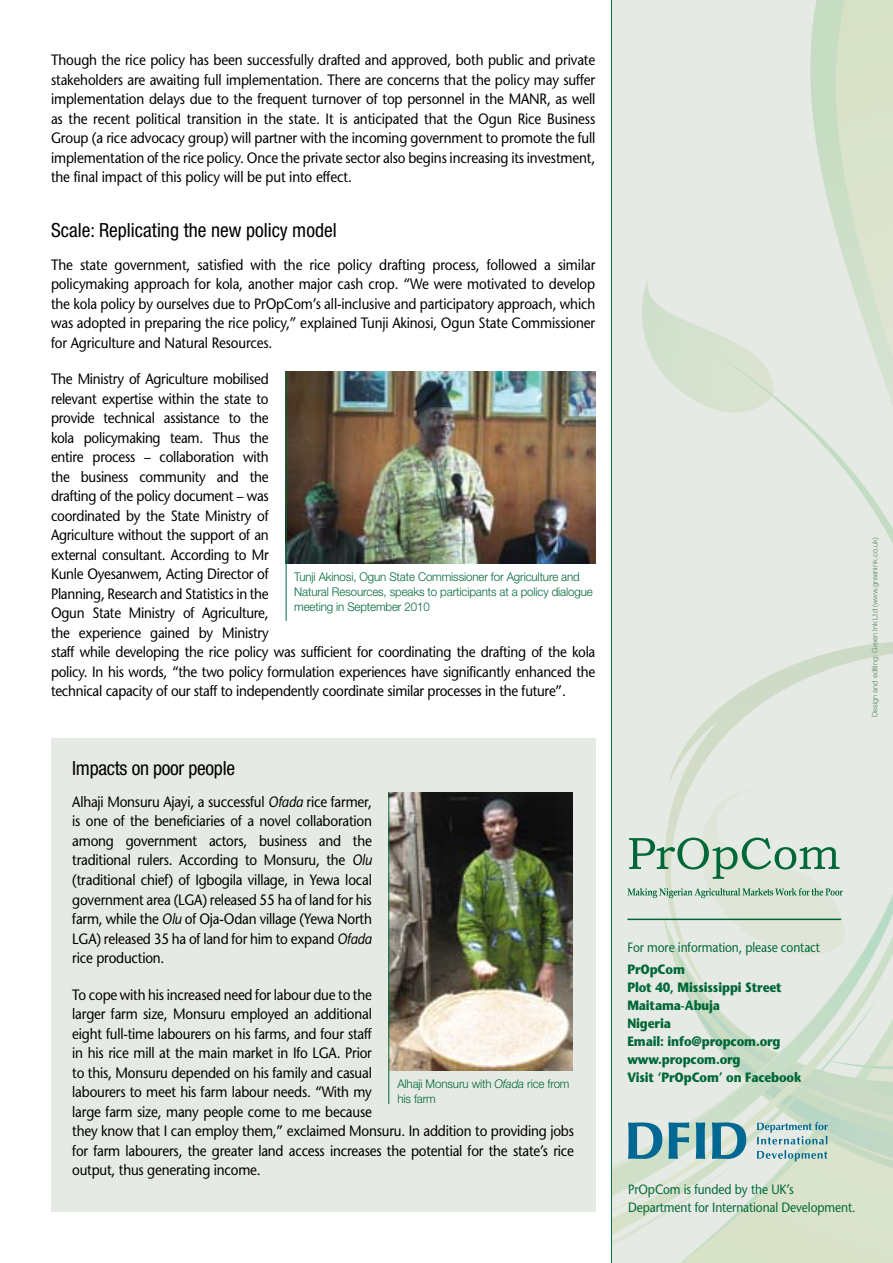
<style>
.page{position:relative;width:893px;height:1263px;background:#fff}
.page>*{position:absolute;margin:0;border:0;box-sizing:border-box;transform-origin:0 0}
.t1{font:condensed 19.5px "Helvetica Neue";color:#000}
.t2{font:15px/19.5px "Stone Sans";letter-spacing:-.02em;color:#000;text-align:justify;scale:.9 1}
.t3{font:700 13.5px/18px "Stone Sans";letter-spacing:-.01em;color:#006838;scale:.89 1}
.t4{font:13.5px/18px "Stone Sans";letter-spacing:-.01em;color:#006838;scale:.89 1}
.t5{font:300 12px/15px "Helvetica Neue";letter-spacing:-.01em;color:#006838;scale:.96 1}
.t6{font:300 7.5px "Helvetica Neue";color:#578662}
.s1{font-style:italic}
</style>
<div class="page">
<div style="left:611px;top:0;width:282px;height:1263px;background:#e6eae4"></div>
<svg style="left:680px;top:0;width:213px;height:1263px"></svg>
<svg style="left:642px;top:277px;width:137px;height:161px"></svg>
<svg style="left:711px;top:351px;width:182px;height:290px"></svg>
<svg style="left:680px;top:641px;width:213px;height:84px"></svg>
<svg style="left:669px;top:725px;width:224px;height:63px"></svg>
<svg style="left:612px;top:788px;width:281px;height:458px"></svg>
<hr style="left:611px;top:0;width:1px;height:1263px;background:#006838">
<div style="left:51px;top:738px;width:544px;height:474px;background:#e6eae4"></div>
<img style="left:287px;top:372px;width:308px;height:192px">
<hr style="left:286px;top:372px;width:1px;height:249px;background:#006838">
<img style="left:389px;top:792px;width:184px;height:279px">
<hr style="left:388px;top:792px;width:1px;height:312px;background:#006838">
<p class="t2" style="left:51px;top:50px;width:606px">Though the rice policy has been successfully drafted and approved, both public and private stakeholders are awaiting full implementation. There are concerns that the policy may suffer implementation delays due to the frequent turnover of top personnel in the MANR, as well as the recent political transition in the state. It is anticipated that the Ogun Rice Business Group (a rice advocacy group) will partner with the incoming government to promote the full implementation of the rice policy. Once the private sector also begins increasing its investment, the final impact of this policy will be put into effect.</p>
<h1 class="t1" style="left:51px;top:219px;width:287px">Scale: Replicating the new policy model</h1>
<p class="t2" style="left:51px;top:255px;width:606px">The state government, satisfied with the rice policy drafting process, followed a similar policymaking approach for kola, another major cash crop. “We were motivated to develop the kola policy by ourselves due to PrOpCom’s all-inclusive and participatory approach, which was adopted in preparing the rice policy,” explained Tunji Akinosi, Ogun State Commissioner for Agriculture and Natural Resources.</p>
<p class="t2" style="left:51px;top:369px;width:606px;text-align:left">The Ministry of Agriculture mobilised<br>relevant expertise within the state to<br>provide technical assistance to the<br>kola policymaking team. Thus the<br>entire process – collaboration with<br>the business community and the<br>drafting of the policy document – was<br>coordinated by the State Ministry of<br>Agriculture without the support of an<br>external consultant. According to Mr<br>Kunle Oyesanwem, Acting Director of<br>Planning, Research and Statistics in the<br>Ogun State Ministry of Agriculture,<br>the experience gained by Ministry<br>staff while developing the rice policy was sufficient for coordinating the drafting of the kola policy. In his words, “the two policy formulation experiences have significantly enhanced the technical capacity of our staff to independently coordinate similar processes in the future”.</p>
<p class="t5" style="left:294px;top:569px;width:312px">Tunji Akinosi, Ogun State Commissioner for Agriculture and<br>Natural Resources, speaks to participants at a policy dialogue meeting in September 2010</p>
<h1 class="t1" style="left:72px;top:756px;width:164px">Impacts on poor people</h1>
<p class="t2" style="left:72px;top:792px;width:334px">Alhaji Monsuru Ajayi, a successful <span class="s1">Ofada</span> rice farmer, is one of the beneficiaries of a novel collaboration among government actors, business and the traditional rulers. According to Monsuru, the <span class="s1">Olu </span>(traditional chief) of Igbogila village, in Yewa local government area (LGA) released 55 ha of land for his farm, while the <span class="s1">Olu</span> of Oja-Odan village (Yewa North LGA) released 35 ha of land for him to expand <span class="s1">Ofada </span>rice production.</p>
<p class="t2" style="left:72px;top:984px;width:559px;text-align:left">To cope with his increased need for labour due to the<br>larger farm size, Monsuru employed an additional<br>eight full-time labourers on his farms, and four staff<br>in his rice mill at the main market in Ifo LGA. Prior<br>to this, Monsuru depended on his family and casual<br>labourers to meet his farm labour needs. “With my<br>large farm size, many people come to me because<br>they know that I can employ them,” exclaimed Monsuru. In addition to providing jobs for farm labourers, the greater land access increases the potential for the state’s rice output, thus generating income.</p>
<p class="t5" style="left:397px;top:1076px;width:181px">Alhaji Monsuru with <span class="s1">Ofada</span> rice from his farm</p>
<p class="t6" style="left:870px;top:717px;width:181px;rotate:-90deg">Design and editing: Green Ink Ltd (www.greenink.co.uk)</p>
<p class="t4" style="left:627px;top:938px;width:218px">For more information, please contact</p>
<p class="t3" style="left:627px;top:960px;width:197px">PrOpCom<br>Plot 40, Mississippi Street<br>Maitama-Abuja<br>Nigeria<br>Email: info@propcom.org www.propcom.org<br>Visit ‘PrOpCom’ on Facebook</p>
<p class="t4" style="left:628px;top:1180px;width:257px">PrOpCom is funded by the UK’s<br>Department for International Development.</p>
</div>
